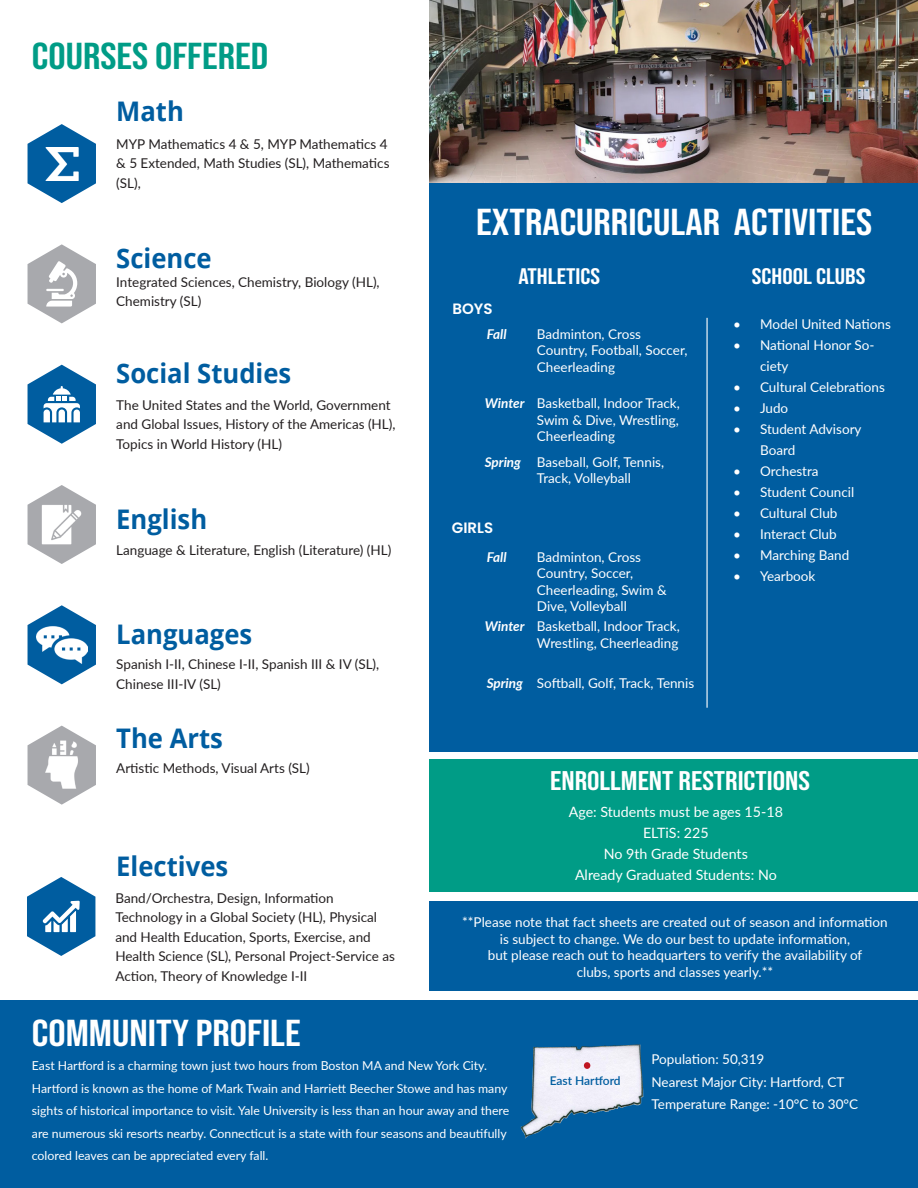
<style>
.page{position:relative;width:918px;height:1188px;background:#fff}
.page>*{position:absolute;margin:0;border:0;box-sizing:border-box;transform-origin:0 0}
.t1{font:37.5px "Bebas Neue";color:#fff;scale:1.15 1}
.t2{font:37.5px "Bebas Neue";color:#009c86;scale:1.15 1}
.t3{font:700 27px "Open Sans";color:#005da0;scale:.95 1}
.t4{font:27px "Bebas Neue";color:#fff;scale:1.15 1}
.t5{font:22.5px "Bebas Neue";color:#fff;scale:1.15 1}
.t6{font:600 15px "Poppins";color:#fff}
.t7{font:14.25px "Lato";color:#fff}
.t8{font:13.5px/16.5px "Lato";color:#fff}
.t9{font:13.5px/19.5px "Lato";color:#231f20}
.t10{font:italic 700 13.5px "Lato";color:#fff}
.t11{font:12.3px/22.5px "Lato";color:#fff}
.t12{font:600 12px "Lato";color:#005da0}
</style>
<div class="page">
<div style="left:429px;top:181px;width:489px;height:571px;background:#005da0"></div>
<svg style="left:28px;top:124px;width:68px;height:79px"></svg>
<svg style="left:28px;top:365px;width:68px;height:79px"></svg>
<svg style="left:28px;top:605px;width:68px;height:79px"></svg>
<svg style="left:28px;top:726px;width:68px;height:79px"></svg>
<svg style="left:28px;top:485px;width:68px;height:79px"></svg>
<div style="left:429px;top:760px;width:489px;height:132px;background:#009c86"></div>
<div style="left:429px;top:901px;width:489px;height:90px;background:#005da0"></div>
<hr style="left:706px;top:318px;width:2px;height:390px;background:#fff">
<div style="left:0;top:1001px;width:918px;height:187px;background:#005da0"></div>
<svg style="left:28px;top:244px;width:68px;height:79px"></svg>
<img style="left:45px;top:148px;width:33px;height:33px">
<img style="left:40px;top:503px;width:44px;height:44px">
<img style="left:36px;top:619px;width:51px;height:51px">
<img style="left:35px;top:737px;width:54px;height:54px">
<svg style="left:27px;top:877px;width:68px;height:79px"></svg>
<img style="left:521px;top:1044px;width:122px;height:94px">
<img style="left:429px;top:0;width:489px;height:182px">
<div style="left:584px;top:1062px;width:6px;height:7px;background:#c01522;border-radius:50%"></div>
<p class="t2" style="left:32px;top:35px;width:207px">COURSES OFFERED</p>
<p class="t3" style="left:116px;top:93px;width:73px">Math</p>
<p class="t9" style="left:116px;top:133px;width:275px">MYP Mathematics 4 &amp; 5, MYP Mathematics 4 &amp; 5 Extended, Math Studies (SL), Mathematics (SL),</p>
<p class="t3" style="left:116px;top:239px;width:102px">Science</p>
<p class="t9" style="left:116px;top:272px;width:265px">Integrated Sciences, Chemistry, Biology (HL),<br>Chemistry (SL)</p>
<p class="t3" style="left:116px;top:354px;width:186px">Social Studies</p>
<p class="t9" style="left:116px;top:395px;width:281px">The United States and the World, Government and Global Issues, History of the Americas (HL),<br>Topics in World History (HL)</p>
<p class="t3" style="left:116px;top:500px;width:97px">English</p>
<p class="t9" style="left:116px;top:539px;width:277px">Language &amp; Literature, English (Literature) (HL)</p>
<p class="t3" style="left:116px;top:615px;width:145px">Languages</p>
<p class="t9" style="left:116px;top:654px;width:265px">Spanish I-II, Chinese I-II, Spanish III &amp; IV (SL),<br>Chinese III-IV (SL)</p>
<p class="t3" style="left:116px;top:719px;width:114px">The Arts</p>
<p class="t9" style="left:116px;top:758px;width:195px">Artistic Methods, Visual Arts (SL)</p>
<p class="t3" style="left:116px;top:847px;width:119px">Electives</p>
<p class="t9" style="left:115px;top:888px;width:281px">Band/Orchestra, Design, Information Technology in a Global Society (HL), Physical and Health Education, Sports, Exercise, and Health Science (SL), Personal Project-Service as Action, Theory of Knowledge I-II</p>
<p class="t1" style="left:476px;top:200px;width:346px">EXTRACURRICULAR ACTIVITIES</p>
<p class="t5" style="left:518px;top:263px;width:73px">ATHLETICS</p>
<p class="t5" style="left:752px;top:263px;width:100px">SCHOOL CLUBS</p>
<p class="t8" style="left:733px;top:315px;width:159px">• Model United Nations</p>
<p class="t8" style="left:760px;top:334px;width:116px;line-height:21px;text-indent:-27px">• National Honor So&shy;ciety</p>
<p class="t8" style="left:733px;top:378px;width:153px">• Cultural Celebrations</p>
<p class="t8" style="left:733px;top:399px;width:57px">• Judo</p>
<p class="t8" style="left:760px;top:418px;width:103px;line-height:21px;text-indent:-27px">• Student Advisory<br>Board</p>
<p class="t8" style="left:733px;top:462px;width:87px">• Orchestra</p>
<p class="t8" style="left:733px;top:483px;width:123px">• Student Council</p>
<p class="t8" style="left:733px;top:504px;width:106px">• Cultural Club</p>
<p class="t8" style="left:733px;top:525px;width:105px">• Interact Club</p>
<p class="t8" style="left:733px;top:546px;width:118px">• Marching Band</p>
<p class="t8" style="left:733px;top:567px;width:84px">• Yearbook</p>
<p class="t6" style="left:452px;top:300px;width:42px">BOYS</p>
<p class="t10" style="left:487px;top:324px;width:21px">Fall</p>
<p class="t8" style="left:537px;top:325px;width:152px">Badminton, Cross<br>Country, Football, Soccer,<br>Cheerleading</p>
<p class="t8" style="left:537px;top:394px;width:144px;text-align:justify">Basketball, Indoor Track, Swim &amp; Dive, Wrestling, Cheerleading</p>
<p class="t8" style="left:537px;top:453px;width:129px">Baseball, Golf, Tennis,<br>Track, Volleyball</p>
<p class="t10" style="left:485px;top:393px;width:41px">Winter</p>
<p class="t10" style="left:485px;top:452px;width:38px">Spring</p>
<p class="t6" style="left:452px;top:519px;width:43px">GIRLS</p>
<p class="t10" style="left:487px;top:547px;width:21px">Fall</p>
<p class="t8" style="left:537px;top:548px;width:131px">Badminton, Cross<br>Country, Soccer,<br>Cheerleading, Swim &amp;<br>Dive, Volleyball</p>
<p class="t8" style="left:537px;top:618px;width:144px">Basketball, Indoor Track,<br>Wrestling, Cheerleading</p>
<p class="t8" style="left:537px;top:675px;width:159px">Softball, Golf, Track, Tennis</p>
<p class="t10" style="left:485px;top:617px;width:41px">Winter</p>
<p class="t10" style="left:487px;top:674px;width:38px">Spring</p>
<p class="t4" style="left:550px;top:766px;width:227px">ENROLLMENT RESTRICTIONS</p>
<p class="t7" style="left:569px;top:801px;width:216px">Age: Students must be ages 15-18</p>
<p class="t7" style="left:643px;top:822px;width:67px">ELTiS: 225</p>
<p class="t7" style="left:604px;top:843px;width:146px">No 9th Grade Students</p>
<p class="t7" style="left:575px;top:864px;width:203px">Already Graduated Students: No</p>
<p class="t8" style="left:462px;top:914px;width:427px;text-align:center">**Please note that fact sheets are created out of season and information is subject to change. We do our best to update information,<br>but please reach out to headquarters to verify the availability of<br>clubs, sports and classes yearly.**</p>
<p class="t1" style="left:32px;top:1012px;width:235px">COMMUNITY PROFILE</p>
<p class="t11" style="left:32px;top:1054px;width:479px">East Hartford is a charming town just two hours from Boston MA and New York City.<br>Hartford is known as the home of Mark Twain and Harriett Beecher Stowe and has many sights of historical importance to visit. Yale University is less than an hour away and there are numerous ski resorts nearby. Connecticut is a state with four seasons and beautifully colored leaves can be appreciated every fall.</p>
<p class="t12" style="left:550px;top:1072px;width:73px">East Hartford</p>
<p class="t8" style="left:652px;top:1051px;width:114px">Population: 50,319</p>
<p class="t8" style="left:652px;top:1073px;width:194px">Nearest Major City: Hartford, CT</p>
<p class="t8" style="left:652px;top:1096px;width:208px">Temperature Range: -10°C to 30°C</p>
</div>
